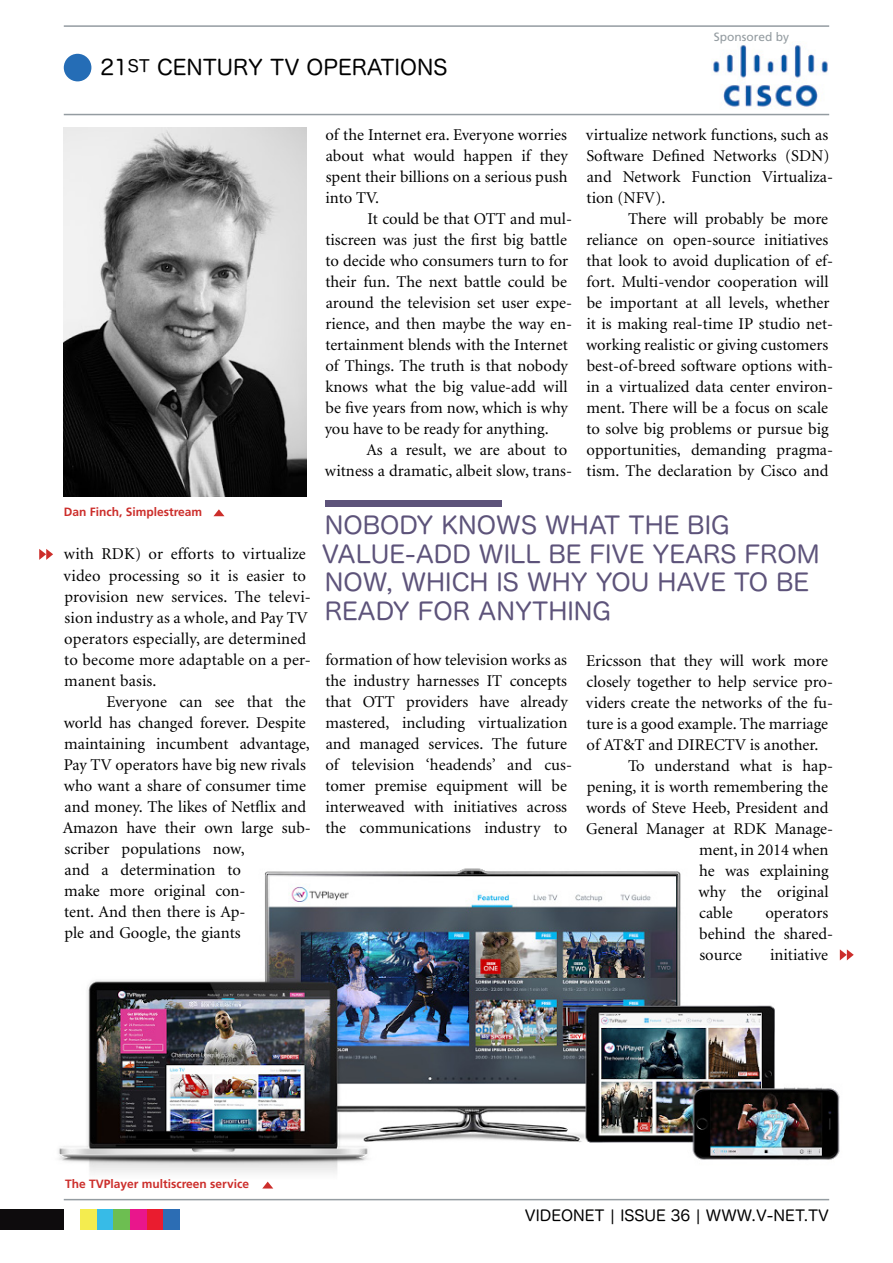
<style>
.page{position:relative;width:893px;height:1263px;background:#fff}
.page>*{position:absolute;margin:0;border:0;box-sizing:border-box;transform-origin:0 0}
.t1{font:24px "Hira Maru Pro W4";color:#5d537a}
.t2{font:21px "Hira Maru Pro W4";color:#000}
.t3{font:16.5px/21px "Minion";color:#000}
.t4{font:15px "Hira Maru Pro W4";color:#000}
.t5{font:700 12px "Frutiger";color:#cc2e2b}
.t6{font:12px "Frutiger";color:#949ca1}
</style>
<div class="page">
<hr style="left:64px;top:114px;width:765px;height:1px;background:#949ca1">
<hr style="left:64px;top:25px;width:765px;height:2px;background:#949ca1">
<hr style="left:64px;top:1199px;width:765px;height:1px;background:#949ca1">
<div style="left:0;top:1209px;width:64px;height:20px;background:#0e0c0d"></div>
<div style="left:80px;top:1209px;width:17px;height:20px;background:#f4ec4f"></div>
<div style="left:97px;top:1209px;width:17px;height:20px;background:#37bbe7"></div>
<div style="left:114px;top:1209px;width:16px;height:20px;background:#6dbe51"></div>
<div style="left:130px;top:1209px;width:17px;height:20px;background:#e9168c"></div>
<div style="left:147px;top:1209px;width:16px;height:20px;background:#ea1c2f"></div>
<div style="left:163px;top:1209px;width:17px;height:20px;background:#2c6db4"></div>
<div style="left:64px;top:54px;width:27px;height:27px;background:#256db6;border-radius:50%"></div>
<img style="left:713px;top:45px;width:115px;height:63px">
<img style="left:58px;top:868px;width:790px;height:321px">
<div style="left:325px;top:500px;width:177px;height:6px;background:#5d537a"></div>
<img style="left:64px;top:128px;width:243px;height:368px">
<svg style="left:213px;top:509px;width:11px;height:7px"></svg>
<svg style="left:262px;top:1181px;width:11px;height:7px"></svg>
<svg style="left:39px;top:549px;width:14px;height:11px"></svg>
<svg style="left:840px;top:949px;width:14px;height:11px"></svg>
<p class="t2" style="left:100px;top:49px;width:349px">21<sup>ST</sup> CENTURY TV OPERATIONS</p>
<p class="t6" style="left:714px;top:30px;width:77px">Sponsored by</p>
<p class="t3" style="left:325px;top:125px;width:244px;text-align:justify">of the Internet era. Everyone worries about what would happen if they spent their billions on a serious push into TV.</p>
<p class="t3" style="left:325px;top:209px;width:249px;text-indent:43px">It could be that OTT and mul&shy;tiscreen was just the first big battle to decide who consumers turn to for their fun. The next battle could be around the television set user expe&shy;rience, and then maybe the way en&shy;tertainment blends with the Internet of Things. The truth is that nobody knows what the big value-add will be five years from now, which is why you have to be ready for anything.</p>
<p class="t3" style="left:325px;top:440px;width:249px;text-align:right">As a result, we are about to witness a dramatic, albeit slow, trans-</p>
<p class="t3" style="left:586px;top:125px;width:249px">virtualize network functions, such as<br>Software Defined Networks (SDN) and Network Function Virtualiza&shy;tion (NFV).</p>
<p class="t3" style="left:586px;top:209px;width:249px;text-indent:42px">There will probably be more reliance on open-source initiatives that look to avoid duplication of ef&shy;fort. Multi-vendor cooperation will be important at all levels, whether it is making real-time IP studio net&shy;working realistic or giving customers best-of-breed software options with&shy;in a virtualized data center environ&shy;ment. There will be a focus on scale to solve big problems or pursue big opportunities, demanding pragma&shy;tism. The declaration by Cisco and</p>
<p class="t5" style="left:64px;top:505px;width:140px">Dan Finch, Simplestream</p>
<p class="t3" style="left:64px;top:544px;width:249px">with RDK) or efforts to virtualize video processing so it is easier to provision new services. The televi&shy;sion industry as a whole, and Pay TV operators especially, are determined to become more adaptable on a per&shy;manent basis.</p>
<p class="t3" style="left:63px;top:691px;width:250px;text-indent:44px">Everyone can see that the world has changed forever. Despite maintaining incumbent advantage,<br>Pay TV operators have big new rivals who want a share of consumer time and money. The likes of Netflix and<br>Amazon have their own large sub&shy;scriber populations now,<br>and a determination to<br>make more original con-<br>tent. And then there is Ap-<br>ple and Google, the giants</p>
<h1 class="t1" style="left:325px;top:504px;width:74px">NOBODY</h1>
<h1 class="t1" style="left:442px;top:504px;width:20px">KNOWS</h1>
<h1 class="t1" style="left:545px;top:504px;width:186px">WHAT THE BIG</h1>
<h1 class="t1" style="left:322px;top:533px;width:113px">VA LUE-ADD</h1>
<h1 class="t1" style="left:479px;top:533px;width:140px">WI LL BE FIVE</h1>
<h1 class="t1" style="left:652px;top:533px;width:18px">YEARS</h1>
<h1 class="t1" style="left:745px;top:533px;width:77px">FROM</h1>
<h1 class="t1" style="left:325px;top:561px;width:21px">NOW</h1>
<h1 class="t1" style="left:386px;top:561px;width:228px">, WHICH IS WHY YOU</h1>
<h1 class="t1" style="left:657px;top:561px;width:37px">HAVE</h1>
<h1 class="t1" style="left:734px;top:561px;width:74px">TO BE</h1>
<h1 class="t1" style="left:325px;top:590px;width:18px">READY</h1>
<h1 class="t1" style="left:418px;top:590px;width:79px">FOR ANYT</h1>
<h1 class="t1" style="left:548px;top:590px;width:64px">HING</h1>
<p class="t3" style="left:325px;top:650px;width:248px">formation of how television works as the industry harnesses IT concepts that OTT providers have already mastered, including virtualization and managed services. The future of television ‘headends’ and cus&shy;tomer premise equipment will be interweaved with initiatives across the communications industry to</p>
<p class="t3" style="left:586px;top:650px;width:244px">Ericsson that they will work more</p>
<p class="t3" style="left:587px;top:671px;width:248px">closely together to help service pro-</p>
<p class="t3" style="left:586px;top:692px;width:249px">viders create the networks of the fu-</p>
<p class="t3" style="left:586px;top:713px;width:243px">ture is a good example. The marriage</p>
<p class="t3" style="left:587px;top:734px;width:233px">of AT&amp;T and DIRECTV is another.</p>
<p class="t3" style="left:628px;top:755px;width:207px">To understand what is hap-</p>
<p class="t3" style="left:587px;top:776px;width:243px">pening, it is worth remembering the</p>
<p class="t3" style="left:586px;top:797px;width:244px">words of Steve Heeb, President and</p>
<p class="t3" style="left:586px;top:818px;width:249px">General Manager at RDK Manage-</p>
<p class="t3" style="left:699px;top:839px;width:131px">ment, in 2014 when</p>
<p class="t3" style="left:699px;top:860px;width:131px">he was explaining</p>
<p class="t3" style="left:699px;top:881px;width:131px">why the original</p>
<p class="t3" style="left:699px;top:902px;width:35px">cable</p>
<p class="t3" style="left:699px;top:902px;width:135px;text-indent:66px">operators behind the shared&shy;source</p>
<p class="t3" style="left:770px;top:944px;width:60px">initiative</p>
<p class="t5" style="left:65px;top:1177px;width:185px">The TVPlayer multiscreen service</p>
<p class="t4" style="left:525px;top:1202px;width:306px">VIDEONET | ISSUE 36 | WWW.V-NET.TV</p>
</div>
